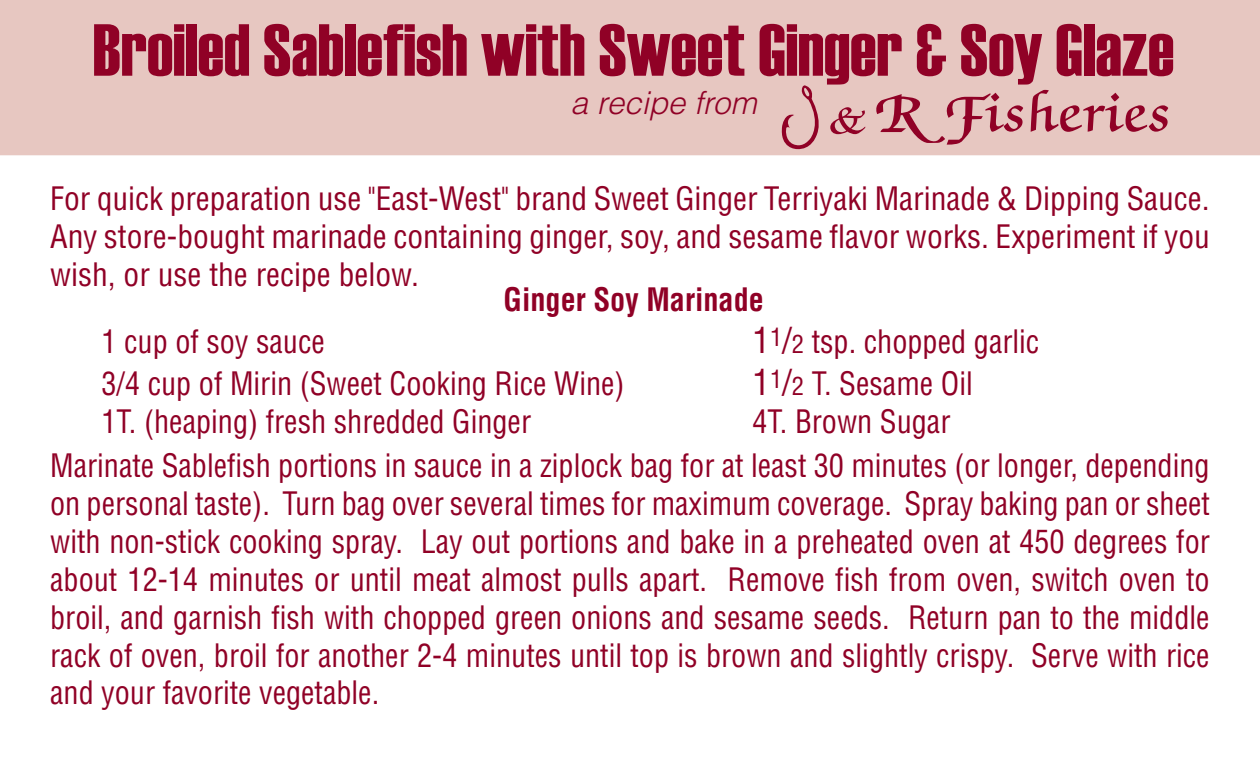
<style>
.page{position:relative;width:1260px;height:780px;background:#fff}
.page>*{position:absolute;margin:0;border:0;box-sizing:border-box;transform-origin:0 0}
.t1{font:73.5px "Haettenschweiler";color:#900126}
.t2{font:condensed 31.5px/37.8px "Helvetica";color:#900126;scale:.96 1}
.t3{font:condensed 31.5px/37.8px "Helvetica";color:#900126;text-align:justify}
.t4{font:700 condensed 31.5px "Helvetica";color:#900126;scale:.96 1}
.t5{font:italic 300 31.5px "Helvetica";color:#900126}
.s1{font-size:35px}
.s2{font-size:24.5px}
</style>
<div class="page">
<div style="left:0;top:0;width:1260px;height:155px;background:#e7c7c1"></div>
<svg style="left:1031px;top:90px;width:137px;height:42px"></svg>
<svg style="left:830px;top:107px;width:35px;height:27px"></svg>
<svg style="left:876px;top:93px;width:147px;height:52px"></svg>
<svg style="left:781px;top:85px;width:38px;height:65px"></svg>
<h1 class="t1" style="left:93px;top:8px;width:1083px">Broiled Sablefish with Sweet Ginger &amp; Soy Glaze</h1>
<p class="t5" style="left:571px;top:83px;width:188px">a recipe from</p>
<p class="t3" style="left:50px;top:179px;width:1161px">For quick preparation use "East-West" brand Sweet Ginger Terriyaki Marinade &amp; Dipping Sauce.<br>Any store-bought marinade containing ginger, soy, and sesame flavor works. Experiment if you wish, or use the recipe below.</p>
<p class="t4" style="left:504px;top:280px;width:273px">Ginger Soy Marinade</p>
<p class="t2" style="left:102px;top:321px;width:234px">1 cup of soy sauce</p>
<p class="t2" style="left:753px;top:321px;width:300px"><span class="s1">1</span><sup>1</sup><span class="s1">/</span><span class="s2">2</span> tsp. chopped garlic</p>
<p class="t2" style="left:102px;top:363px;width:547px">3/4 cup of Mirin (Sweet Cooking Rice Wine)</p>
<p class="t2" style="left:753px;top:363px;width:231px"><span class="s1">1</span><sup>1</sup><span class="s1">/</span><span class="s2">2</span> T. Sesame Oil</p>
<p class="t2" style="left:102px;top:401px;width:449px">1T. (heaping) fresh shredded Ginger</p>
<p class="t2" style="left:50px;top:398px;width:1209px;line-height:44.8px;text-indent:702px">4T. Brown Sugar<br>Marinate Sablefish portions in sauce in a ziplock bag for at least 30 minutes (or longer, depending</p>
<p class="t2" style="left:50px;top:484px;width:1210px;text-align:justify">on personal taste). Turn bag over several times for maximum coverage. Spray baking pan or sheet with non-stick cooking spray. Lay out portions and bake in a preheated oven at 450 degrees for about 12-14 minutes or until meat almost pulls apart. Remove fish from oven, switch oven to broil, and garnish fish with chopped green onions and sesame seeds. Return pan to the middle rack of oven, broil for another 2-4 minutes until top is brown and slightly crispy. Serve with rice and your favorite vegetable.</p>
</div>
